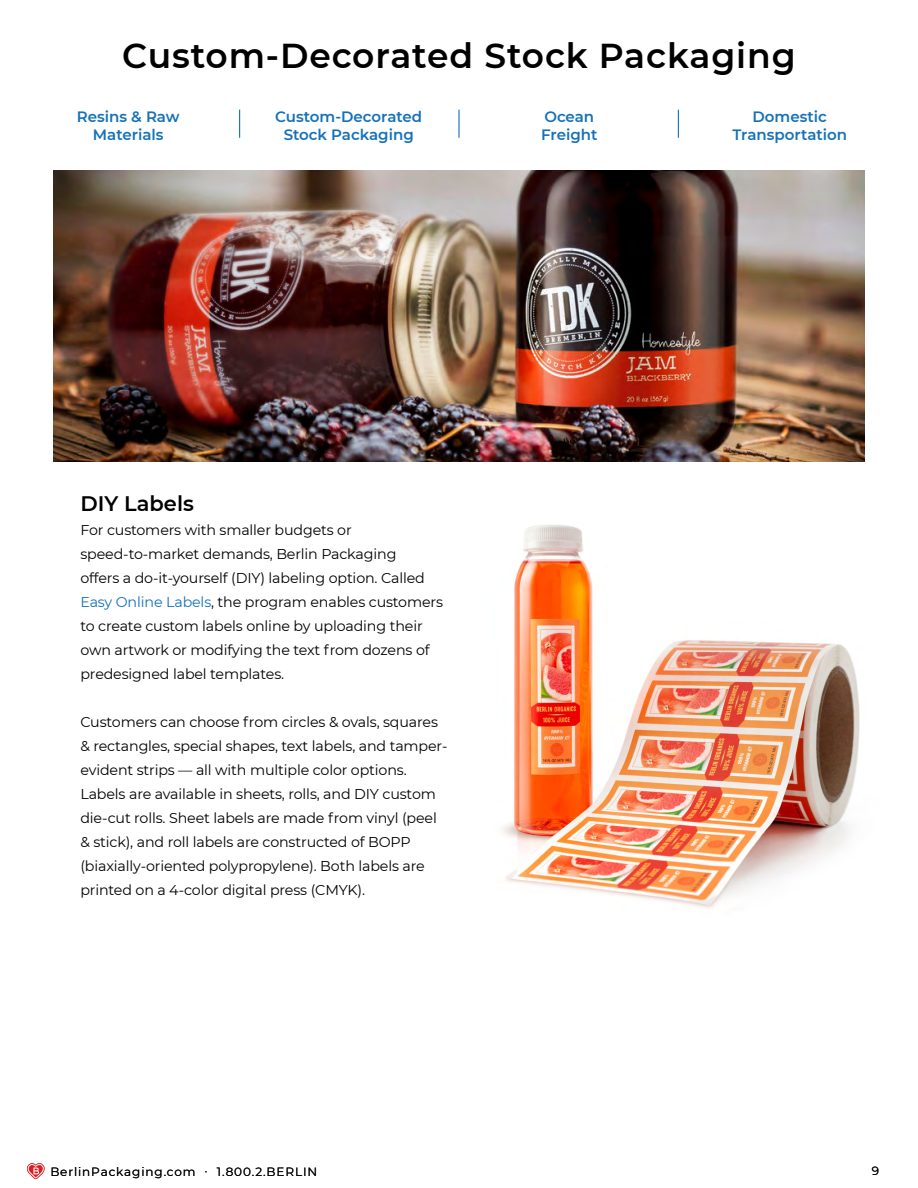
<style>
.page{position:relative;width:918px;height:1188px;background:#fff}
.page>*{position:absolute;margin:0;border:0;box-sizing:border-box;transform-origin:0 0}
.t1{font:600 34.5px "Montserrat";letter-spacing:.025em;color:#000}
.t2{font:600 21px "Montserrat";color:#000}
.t3{font:600 15px/18px "Montserrat";color:#1471b9;text-align:center}
.t4{font:14.25px/24px "Montserrat";letter-spacing:-.01em;color:#000}
.t5{font:12px "Montserrat";letter-spacing:.075em;color:#000}
.s1{color:#1471b9}
</style>
<div class="page">
<svg style="left:27px;top:1163px;width:18px;height:16px"></svg>
<svg style="left:678px;top:110px;width:1px;height:28px"></svg>
<hr style="left:458px;top:110px;width:2px;height:28px;background:#1471b9">
<svg style="left:239px;top:110px;width:1px;height:28px"></svg>
<img style="left:502px;top:524px;width:358px;height:384px">
<img style="left:54px;top:170px;width:810px;height:292px">
<h1 class="t1" style="left:122px;top:31px;width:675px">Custom-Decorated Stock Packaging</h1>
<p class="t3" style="left:77px;top:107px;width:104px">Resins &amp; Raw<br>Materials</p>
<p class="t3" style="left:275px;top:107px;width:148px">Custom-Decorated<br>Stock Packaging</p>
<p class="t3" style="left:541px;top:107px;width:58px;text-align:left">Ocean<br>Freight</p>
<p class="t3" style="left:732px;top:107px;width:116px">Domestic<br>Transportation</p>
<h2 class="t2" style="left:80px;top:488px;width:115px">DIY Labels</h2>
<p class="t4" style="left:80px;top:517px;width:364px">For customers with smaller budgets or speed-to-market demands, Berlin Packaging<br>offers a do-it-yourself (DIY) labeling option. Called <span class="s1">Easy Online Labels</span>, the program enables customers to create custom labels online by uploading their own artwork or modifying the text from dozens of predesigned label templates.</p>
<p class="t4" style="left:80px;top:709px;width:369px">Customers can choose from circles &amp; ovals, squares &amp; rectangles, special shapes, text labels, and tamper&shy;evident strips — all with multiple color options.<br>Labels are available in sheets, rolls, and DIY custom die-cut rolls. Sheet labels are made from vinyl (peel &amp; stick), and roll labels are constructed of BOPP (biaxially-oriented polypropylene). Both labels are printed on a 4-color digital press (CMYK).</p>
<p class="t5" style="left:50px;top:1163px;width:268px">BerlinPackaging.com · 1.800.2.BERLIN</p>
<p class="t5" style="left:872px;top:1163px;width:9px">9</p>
</div>
